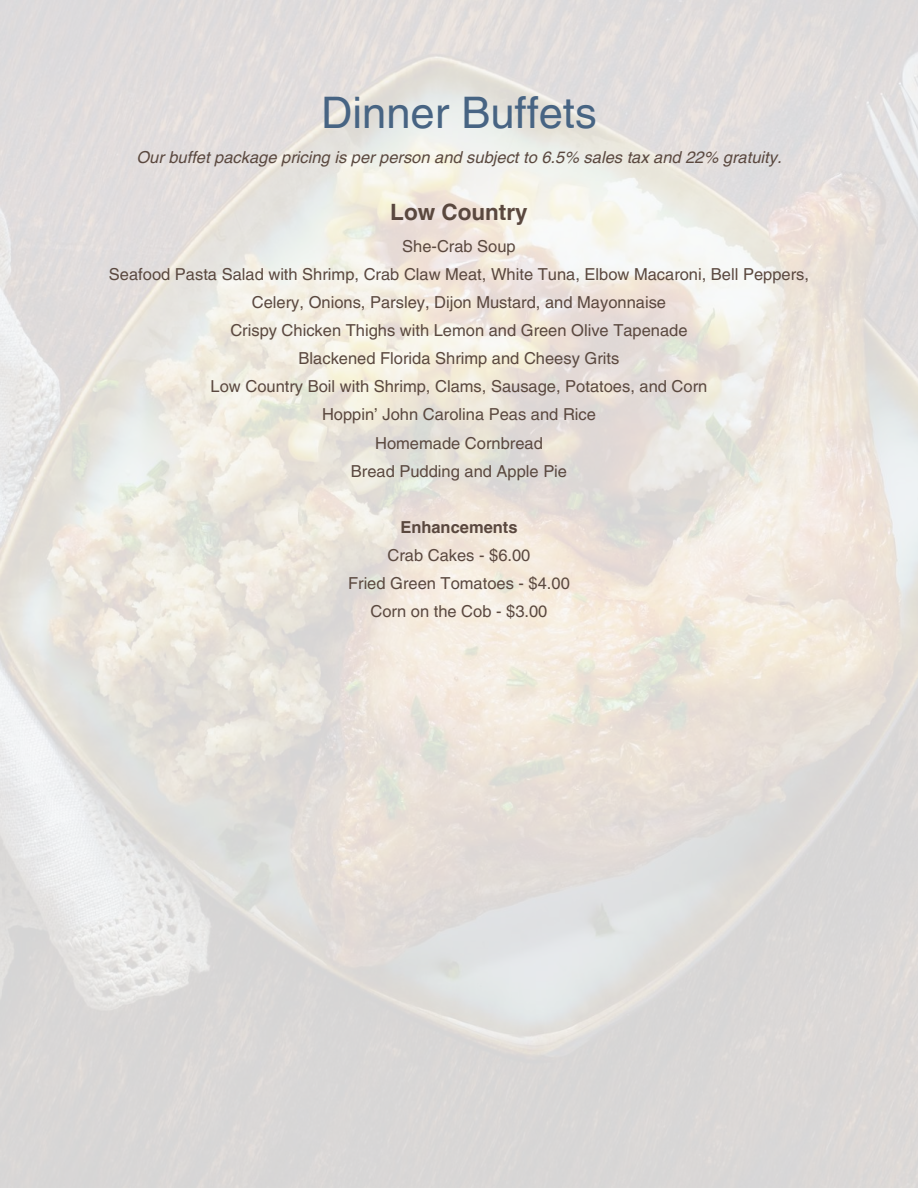
<style>
.page{position:relative;width:918px;height:1188px;background:#fff}
.page>*{position:absolute;margin:0;border:0;box-sizing:border-box;transform-origin:0 0}
.t1{font:43.5px "Helvetica LT Pro";color:#476483}
.t2{font:700 22.5px "Helvetica LT Pro";color:#5a483f}
.t3{font:16.5px/28.2px "Helvetica LT Pro";color:#5a483f;text-align:center}
.t4{font:italic 16.5px "Helvetica LT Pro";color:#5a483f}
.t5{font:700 16.5px "Helvetica LT Pro";color:#5a483f}
</style>
<div class="page">
<h1 class="t1" style="left:321px;top:97px;width:277px">Dinner Buffets</h1>
<p class="t4" style="left:136px;top:151px;width:647px">Our buffet package pricing is per person and subject to 6.5% sales tax and 22% gratuity.</p>
<h2 class="t2" style="left:390px;top:204px;width:139px">Low Country</h2>
<p class="t3" style="left:109px;top:233px;width:702px">She-Crab Soup<br>Seafood Pasta Salad with Shrimp, Crab Claw Meat, White Tuna, Elbow Macaroni, Bell Peppers, Celery, Onions, Parsley, Dijon Mustard, and Mayonnaise<br>Crispy Chicken Thighs with Lemon and Green Olive Tapenade<br>Blackened Florida Shrimp and Cheesy Grits<br>Low Country Boil with Shrimp, Clams, Sausage, Potatoes, and Corn<br>Hoppin’ John Carolina Peas and Rice<br>Homemade Cornbread<br>Bread Pudding and Apple Pie</p>
<p class="t5" style="left:400px;top:521px;width:119px">Enhancements</p>
<p class="t3" style="left:348px;top:543px;width:223px">Crab Cakes - $6.00<br>Fried Green Tomatoes - $4.00<br>Corn on the Cob - $3.00</p>
</div>
